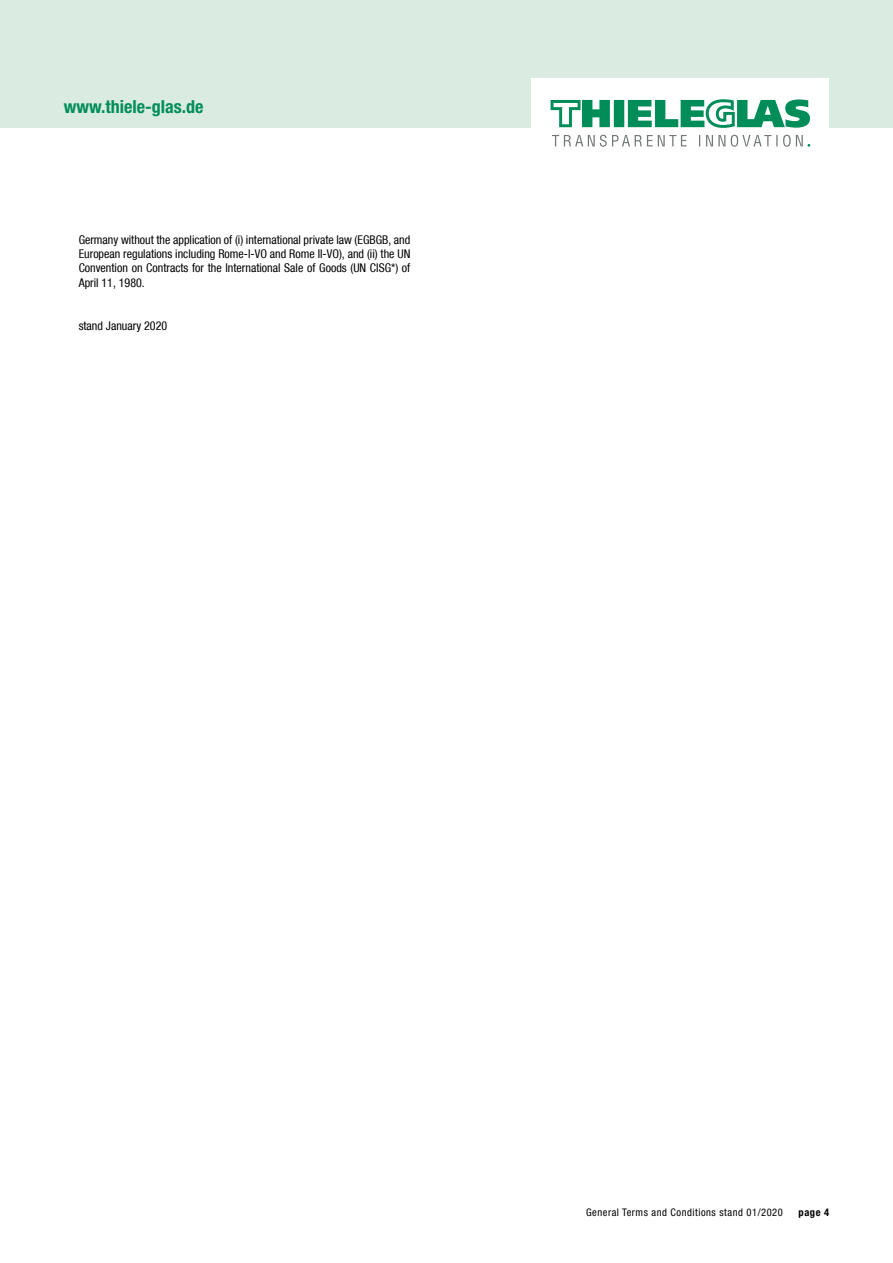
<style>
.page{position:relative;width:893px;height:1263px;background:#fff}
.page>*{position:absolute;margin:0;border:0;box-sizing:border-box;transform-origin:0 0}
.t1{font:700 condensed 18px "Helvetica Neue LT";color:#008d58}
.t2{font:condensed 12px/14.4px "Helvetica Neue";color:#000;text-align:justify}
.t3{font:condensed 10.5px "Helvetica Neue LT";letter-spacing:.05em;color:#000}
.t4{font:700 condensed 10.5px "Helvetica Neue LT";color:#000}
</style>
<div class="page">
<div style="left:0;top:0;width:893px;height:128px;background:#daebe2"></div>
<div style="left:531px;top:78px;width:298px;height:100px;background:#fff"></div>
<svg style="left:551px;top:99px;width:259px;height:29px"></svg>
<svg style="left:552px;top:135px;width:258px;height:12px"></svg>
<h1 class="t1" style="left:64px;top:96px;width:141px">www.thiele-glas.de</h1>
<p class="t2" style="left:79px;top:232px;width:333px">Germany without the application of (i) international private law (EGBGB, and European regulations including Rome-I-VO and Rome II-VO), and (ii) the UN Convention on Contracts for the International Sale of Goods (UN CISG*) of April 11, 1980.</p>
<p class="t2" style="left:79px;top:319px;width:90px">stand January 2020</p>
<p class="t3" style="left:586px;top:1206px;width:198px">General Terms and Conditions stand 01/2020</p>
<p class="t4" style="left:799px;top:1206px;width:32px">page 4</p>
</div>
